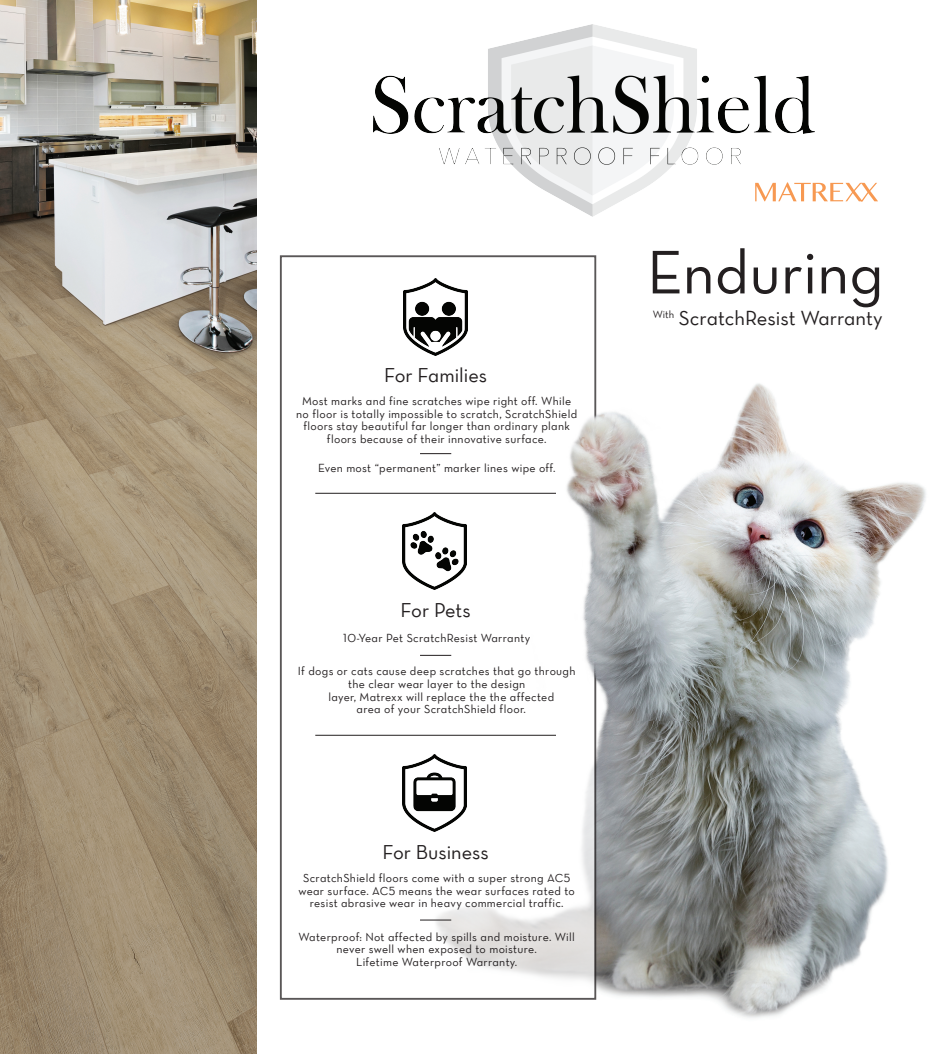
<style>
.page{position:relative;width:945px;height:1054px;background:#fff}
.page>*{position:absolute;margin:0;border:0;box-sizing:border-box;transform-origin:0 0}
.t1{font:62.5px "Neutra Text Book Alt";color:#231f20}
.t2{font:20.62px "Neutra Text Book Alt";color:#231f20}
.t3{font:20.25px "Neutra Text Book Alt";color:#231f20}
.t4{font:11.88px/12.5px "Neutra Text Book Alt";letter-spacing:.025em;color:#231f20;text-align:center}
</style>
<div class="page">
<img style="left:413px;top:383px;width:513px;height:635px">
<div style="left:281px;top:256px;width:314px;height:742px;background:#fff"></div>
<div style="left:280px;top:255px;width:316px;height:744px;border:2px solid #231f20"></div>
<img style="left:404px;top:278px;width:64px;height:77px">
<img style="left:403px;top:754px;width:64px;height:77px">
<hr style="left:315px;top:493px;width:241px;height:1px;background:#231f20">
<hr style="left:315px;top:734px;width:241px;height:1px;background:#231f20">
<img style="left:0;top:0;width:256px;height:1053px">
<img style="left:403px;top:362px;width:295px;height:358px">
<hr style="left:420px;top:453px;width:31px;height:1px;background:#231f20">
<hr style="left:420px;top:654px;width:31px;height:1px;background:#231f20">
<hr style="left:420px;top:919px;width:31px;height:1px;background:#231f20">
<img style="left:374px;top:24px;width:441px;height:192px">
<svg style="left:755px;top:182px;width:123px;height:19px"></svg>
<h3 class="t3" style="left:384px;top:363px;width:105px">For Families</h3>
<p class="t4" style="left:296px;top:395px;width:283px">Most marks and fine scratches wipe right off. While no floor is totally impossible to scratch, ScratchShield floors stay beautiful far longer than ordinary plank floors because of their innovative surface.</p>
<p class="t4" style="left:318px;top:461px;width:239px">Even most “permanent” marker lines wipe off.</p>
<h3 class="t3" style="left:401px;top:597px;width:72px">For Pets</h3>
<p class="t4" style="left:343px;top:631px;width:188px">10-Year Pet ScratchResist Warranty</p>
<p class="t4" style="left:298px;top:664px;width:279px">If dogs or cats cause deep scratches that go through</p>
<p class="t4" style="left:348px;top:677px;width:179px">the clear wear layer to the design</p>
<p class="t4" style="left:328px;top:689px;width:227px">layer, Matrexx will replace the the affected</p>
<p class="t4" style="left:357px;top:702px;width:171px">area of your ScratchShield floor.</p>
<h3 class="t3" style="left:382px;top:839px;width:108px">For Business</h3>
<p class="t4" style="left:298px;top:871px;width:278px">ScratchShield floors come with a super strong AC5 wear surface. AC5 means the wear surfaces rated to resist abrasive wear in heavy commercial traffic.</p>
<p class="t4" style="left:299px;top:929px;width:278px">Waterproof: Not affected by spills and moisture. Will never swell when exposed to moisture.<br>Lifetime Waterproof Warranty.</p>
<h1 class="t1" style="left:647px;top:234px;width:238px">Enduring</h1>
<h2 class="t2" style="left:653px;top:305px;width:231px"><sup>With</sup> ScratchResist Warranty</h2>
</div>
